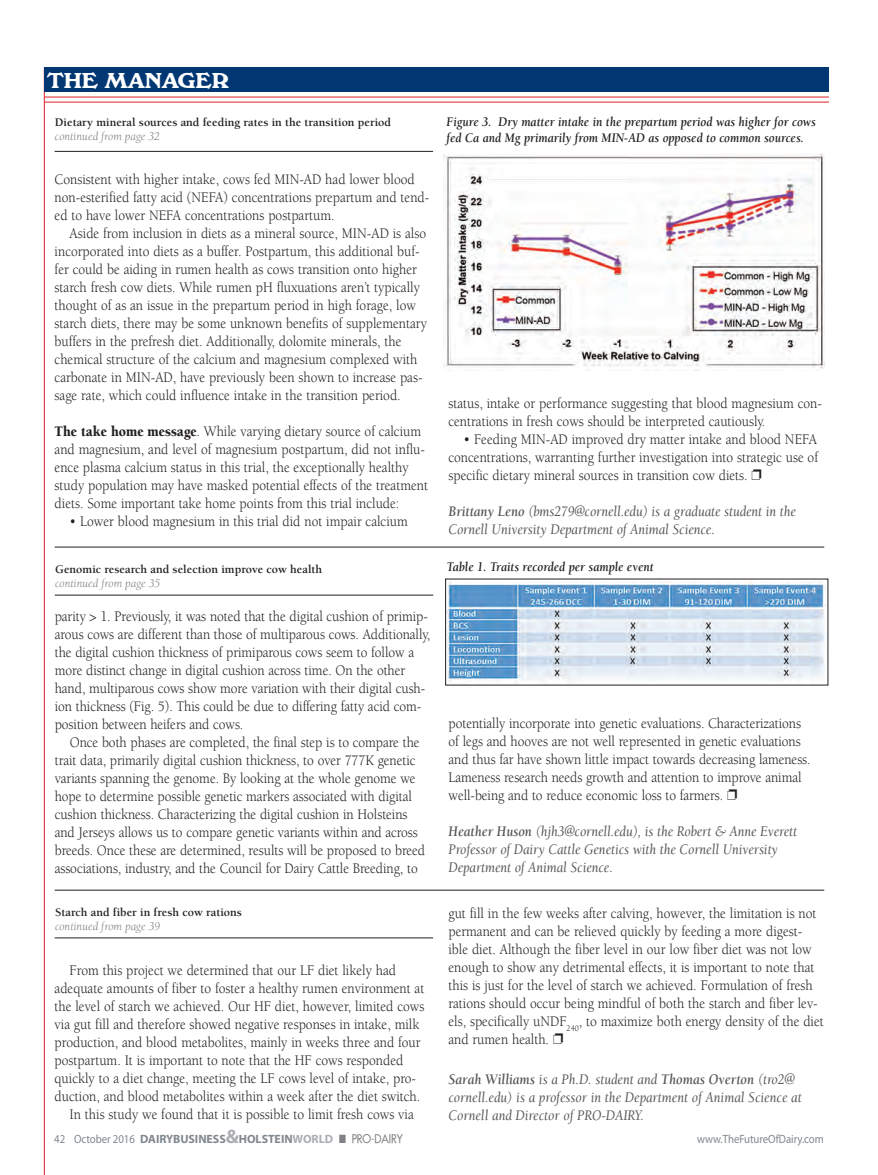
<style>
.page{position:relative;width:878px;height:1175px;background:#fff}
.page>*{position:absolute;margin:0;border:0;box-sizing:border-box;transform-origin:0 0}
.t1{font:700 22.5px "Windsor D";color:#fff}
.Body_Copy-rag_right{font:15px/18px "Berkeley";color:#231f20;scale:.9 1}
.Body_Copy-rag_right-2{font:italic 15px/18px "Berkeley";letter-spacing:-.005em;color:#57585a;scale:.9 1}
.Body_Copy-rag_right-3{font:italic 700 13.5px/16.2px "Berkeley";color:#231f20;scale:.9 1}
.t2{font:700 12px "Berkeley";color:#231f20}
.t3{font:italic 12px "Berkeley";color:#808285}
.t4{font:700 12px "Myriad Pro";letter-spacing:-.005em;color:#80888f}
.t5{font:12px "Myriad Pro";letter-spacing:-.005em;color:#80888f;scale:.9 1}
.s1{font-weight:900}
.s2{font-weight:700}
.s3{font-weight:400}
.s4{font-size:19.5px;color:#aaaeb3}
.s5{color:#aaaeb3}
.s6{color:#808285}
.s7{font-family:"Fusi Wide";font-weight:400;color:#808285}
</style>
<div class="page">
<hr style="left:44px;top:97px;width:785px;height:1px;background:#da2128">
<hr style="left:44px;top:102px;width:785px;height:1px;background:#da2128">
<hr style="left:44px;top:67px;width:1px;height:1108px;background:#da2128">
<div style="left:45px;top:67px;width:784px;height:25px;background:#013772"></div>
<hr style="left:55px;top:938px;width:378px;height:1px;background:#231f20">
<img style="left:444px;top:153px;width:380px;height:218px">
<hr style="left:55px;top:151px;width:378px;height:1px;background:#231f20">
<hr style="left:55px;top:890px;width:769px;height:1px;background:#231f20">
<hr style="left:55px;top:547px;width:769px;height:1px;background:#231f20">
<img style="left:447px;top:581px;width:379px;height:102px">
<hr style="left:55px;top:595px;width:378px;height:1px;background:#231f20">
<p class="t1" style="left:47px;top:67px;width:183px">THE MANAGER</p>
<p class="t2" style="left:55px;top:116px;width:338px">Dietary mineral sources and feeding rates in the transition period</p>
<p class="t3" style="left:55px;top:130px;width:107px">continued from page 32</p>
<p class="Body_Copy-rag_right" style="left:55px;top:170px;width:418px">Consistent with higher intake, cows fed MIN-AD had lower blood non-esterified fatty acid (NEFA) concentrations prepartum and tend&shy;ed to have lower NEFA concentrations postpartum.</p>
<p class="Body_Copy-rag_right" style="left:55px;top:224px;width:415px;text-indent:15px">Aside from inclusion in diets as a mineral source, MIN-AD is also incorporated into diets as a buffer. Postpartum, this additional buf&shy;fer could be aiding in rumen health as cows transition onto higher starch fresh cow diets. While rumen pH fluxuations aren’t typically thought of as an issue in the prepartum period in high forage, low starch diets, there may be some unknown benefits of supplementary buffers in the prefresh diet. Additionally, dolomite minerals, the chemical structure of the calcium and magnesium complexed with carbonate in MIN-AD, have previously been shown to increase pas&shy;sage rate, which could influence intake in the transition period.</p>
<p class="Body_Copy-rag_right" style="left:55px;top:422px;width:416px"><span class="s1">The take home message</span>. While varying dietary source of calcium and magnesium, and level of magnesium postpartum, did not influ&shy;ence plasma calcium status in this trial, the exceptionally healthy study population may have masked potential effects of the treatment diets. Some important take home points from this trial include:</p>
<p class="Body_Copy-rag_right" style="left:70px;top:512px;width:377px">• Lower blood magnesium in this trial did not impair calcium</p>
<p class="Body_Copy-rag_right-3" style="left:447px;top:114px;width:412px">Figure 3. Dry matter intake in the prepartum period was higher for cows fed Ca and Mg primarily from MIN-AD as opposed to common sources.</p>
<p class="Body_Copy-rag_right" style="left:448px;top:394px;width:416px">status, intake or performance suggesting that blood magnesium con&shy;centrations in fresh cows should be interpreted cautiously.</p>
<p class="Body_Copy-rag_right" style="left:448px;top:430px;width:412px;text-align:justify;text-indent:15px">• Feeding MIN-AD improved dry matter intake and blood NEFA concentrations, warranting further investigation into strategic use of specific dietary mineral sources in transition cow diets.</p>
<p class="Body_Copy-rag_right-2" style="left:448px;top:502px;width:388px"><span class="s2">Brittany Leno</span> (bms279@cornell.edu) is a graduate student in the<br>Cornell University Department of Animal Science.</p>
<p class="t2" style="left:55px;top:563px;width:269px">Genomic research and selection improve cow health</p>
<p class="Body_Copy-rag_right-3" style="left:447px;top:559px;width:231px">Table 1. Traits recorded per sample event</p>
<p class="t3" style="left:55px;top:577px;width:107px">continued from page 35</p>
<p class="Body_Copy-rag_right" style="left:55px;top:608px;width:419px">parity &gt; 1. Previously, it was noted that the digital cushion of primip&shy;arous cows are different than those of multiparous cows. Additionally, the digital cushion thickness of primiparous cows seem to follow a more distinct change in digital cushion across time. On the other hand, multiparous cows show more variation with their digital cush&shy;ion thickness (Fig. 5). This could be due to differing fatty acid com&shy;position between heifers and cows.</p>
<p class="Body_Copy-rag_right" style="left:55px;top:734px;width:413px;text-indent:15px">Once both phases are completed, the final step is to compare the trait data, primarily digital cushion thickness, to over 777K genetic variants spanning the genome. By looking at the whole genome we hope to determine possible genetic markers associated with digital cushion thickness. Characterizing the digital cushion in Holsteins and Jerseys allows us to compare genetic variants within and across breeds. Once these are determined, results will be proposed to breed associations, industry, and the Council for Dairy Cattle Breeding, to</p>
<p class="t2" style="left:55px;top:905px;width:188px">Starch and fiber in fresh cow rations</p>
<p class="t3" style="left:55px;top:920px;width:107px">continued from page 39</p>
<p class="Body_Copy-rag_right" style="left:55px;top:961px;width:412px;text-indent:15px">From this project we determined that our LF diet likely had adequate amounts of fiber to foster a healthy rumen environment at the level of starch we achieved. Our HF diet, however, limited cows via gut fill and therefore showed negative responses in intake, milk production, and blood metabolites, mainly in weeks three and four postpartum. It is important to note that the HF cows responded quickly to a diet change, meeting the LF cows level of intake, pro&shy;duction, and blood metabolites within a week after the diet switch.</p>
<p class="Body_Copy-rag_right" style="left:70px;top:1105px;width:384px">In this study we found that it is possible to limit fresh cows via</p>
<p class="Body_Copy-rag_right" style="left:449px;top:715px;width:404px">potentially incorporate into genetic evaluations. Characterizations of legs and hooves are not well represented in genetic evaluations and thus far have shown little impact towards decreasing lameness.<br>Lameness research needs growth and attention to improve animal well-being and to reduce economic loss to farmers.</p>
<p class="Body_Copy-rag_right-2" style="left:449px;top:823px;width:389px"><span class="s2">Heather Huson</span> (hjh3@cornell.edu), is the Robert &amp; Anne Everett<br>Professor of Dairy Cattle Genetics with the Cornell University<br>Department of Animal Science.</p>
<p class="Body_Copy-rag_right" style="left:448px;top:905px;width:419px">gut fill in the few weeks after calving, however, the limitation is not permanent and can be relieved quickly by feeding a more digest&shy;ible diet. Although the fiber level in our low fiber diet was not low enough to show any detrimental effects, it is important to note that this is just for the level of starch we achieved. Formulation of fresh rations should occur being mindful of both the starch and fiber lev&shy;els, specifically uNDF<sub>240</sub>, to maximize both energy density of the diet and rumen health.</p>
<p class="Body_Copy-rag_right-2" style="left:448px;top:1070px;width:394px"><span class="s2">Sarah Williams</span> is a Ph.D. student and <span class="s2">Thomas Overton</span> (tro2@ cornell.edu) is a professor in the Department of Animal Science at<br>Cornell and Director of PRO-DAIRY.</p>
<p class="t4" style="left:54px;top:1132px;width:350px"><span class="s3">42 October 2016</span> DAIRYBUSINESS<span class="s4">&amp;</span>HOLSTEIN<span class="s5">WORLD</span> <span class="s6">■</span> <span class="s7">PRO-DAIRY</span></p>
<p class="t5" style="left:697px;top:1133px;width:142px">www.TheFutureOfDairy.com</p>
</div>
